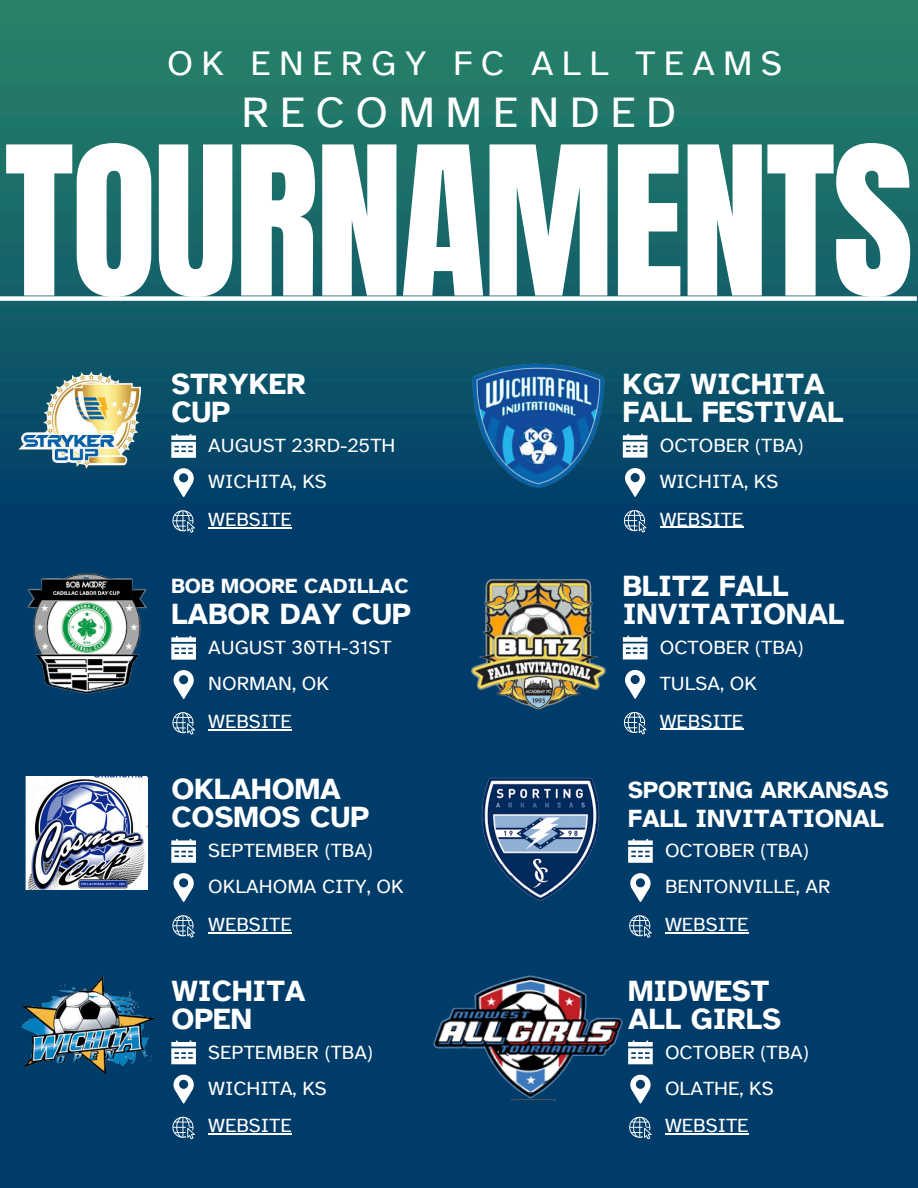
<style>
.page{position:relative;width:918px;height:1188px;background:#fff}
.page>*{position:absolute;margin:0;border:0;box-sizing:border-box;transform-origin:0 0}
.t1{font:175.95px "Anton";letter-spacing:-.015em;color:#fff}
.t2{font:44.85px "Atkinson Hyperlegible";letter-spacing:.23em;color:#fff}
.t3{font:35.85px "Atkinson Hyperlegible";letter-spacing:.23em;color:#fff}
.t4{font:700 30.15px "Atkinson Hyperlegible";color:#fff}
.t5{font:700 25.65px "Atkinson Hyperlegible";color:#fff}
.t6{font:700 24.15px "Atkinson Hyperlegible";color:#fff}
.t7{font:700 21.15px "Atkinson Hyperlegible";color:#fff}
.t8{font:20.1px "Atkinson Hyperlegible";color:#fff}
</style>
<div class="page">
<img style="left:0;top:0;width:918px;height:1188px">
<div style="left:0;top:296px;width:917px;height:5px;background:#fff"></div>
<svg style="left:172px;top:712px;width:23px;height:23px"></svg>
<svg style="left:171px;top:434px;width:25px;height:24px"></svg>
<svg style="left:174px;top:468px;width:20px;height:29px"></svg>
<svg style="left:172px;top:510px;width:23px;height:23px"></svg>
<svg style="left:172px;top:636px;width:24px;height:24px"></svg>
<svg style="left:174px;top:670px;width:20px;height:29px"></svg>
<img style="left:3px;top:542px;width:169px;height:169px">
<img style="left:18px;top:372px;width:123px;height:96px">
<svg style="left:171px;top:1041px;width:25px;height:23px"></svg>
<svg style="left:174px;top:1075px;width:20px;height:29px"></svg>
<svg style="left:172px;top:1117px;width:23px;height:22px"></svg>
<svg style="left:171px;top:839px;width:25px;height:24px"></svg>
<svg style="left:174px;top:873px;width:20px;height:29px"></svg>
<svg style="left:172px;top:915px;width:23px;height:23px"></svg>
<hr style="left:208px;top:1134px;width:84px;height:1px;background:#fff">
<hr style="left:208px;top:932px;width:84px;height:1px;background:#fff">
<img style="left:19px;top:975px;width:140px;height:101px">
<img style="left:19px;top:776px;width:129px;height:114px">
<svg style="left:623px;top:434px;width:24px;height:23px"></svg>
<svg style="left:625px;top:468px;width:20px;height:29px"></svg>
<svg style="left:624px;top:510px;width:22px;height:23px"></svg>
<svg style="left:623px;top:636px;width:24px;height:23px"></svg>
<svg style="left:625px;top:670px;width:20px;height:29px"></svg>
<svg style="left:624px;top:712px;width:22px;height:22px"></svg>
<img style="left:470px;top:574px;width:141px;height:137px">
<svg style="left:631px;top:1041px;width:22px;height:23px"></svg>
<svg style="left:630px;top:1075px;width:21px;height:29px"></svg>
<svg style="left:629px;top:1117px;width:23px;height:22px"></svg>
<svg style="left:628px;top:839px;width:25px;height:24px"></svg>
<svg style="left:630px;top:873px;width:21px;height:29px"></svg>
<svg style="left:629px;top:915px;width:23px;height:23px"></svg>
<img style="left:479px;top:776px;width:123px;height:126px">
<img style="left:424px;top:945px;width:207px;height:155px">
<img style="left:471px;top:363px;width:134px;height:127px">
<hr style="left:208px;top:729px;width:84px;height:1px;background:#fff">
<hr style="left:208px;top:527px;width:84px;height:1px;background:#fff">
<hr style="left:660px;top:527px;width:83px;height:1px;background:#fff">
<hr style="left:660px;top:729px;width:83px;height:1px;background:#fff">
<hr style="left:665px;top:1134px;width:84px;height:1px;background:#fff">
<hr style="left:665px;top:932px;width:84px;height:1px;background:#fff">
<p class="t3" style="left:167px;top:41px;width:617px">OK ENERGY FC ALL TEAMS</p>
<p class="t2" style="left:242px;top:85px;width:436px">RECOMMENDED</p>
<p class="t1" style="left:4px;top:95px;width:911px">TOURNAMENTS</p>
<h4 class="t4" style="left:171px;top:366px;width:136px">STRYKER</h4>
<h4 class="t4" style="left:623px;top:365px;width:204px">KG7 WICHITA</h4>
<p class="t4" style="left:171px;top:393px;width:61px">CUP</p>
<p class="t4" style="left:623px;top:393px;width:223px">FALL FESTIVAL</p>
<p class="t8" style="left:208px;top:433px;width:189px">AUGUST 23RD-25TH</p>
<p class="t8" style="left:208px;top:469px;width:120px">WICHITA, KS</p>
<p class="t8" style="left:660px;top:433px;width:145px">OCTOBER (TBA)</p>
<p class="t8" style="left:660px;top:469px;width:120px">WICHITA, KS</p>
<p class="t8" style="left:208px;top:507px;width:85px">WEBSITE</p>
<p class="t8" style="left:660px;top:507px;width:85px">WEBSITE</p>
<p class="t7" style="left:171px;top:573px;width:239px">BOB MOORE CADILLAC</p>
<p class="t4" style="left:623px;top:567px;width:167px">BLITZ FALL</p>
<h4 class="t4" style="left:171px;top:595px;width:241px">LABOR DAY CUP</h4>
<h4 class="t4" style="left:623px;top:595px;width:223px">INVITATIONAL</h4>
<p class="t8" style="left:208px;top:635px;width:185px">AUGUST 30TH-31ST</p>
<p class="t8" style="left:208px;top:671px;width:122px">NORMAN, OK</p>
<p class="t8" style="left:660px;top:635px;width:145px">OCTOBER (TBA)</p>
<p class="t8" style="left:660px;top:671px;width:99px">TULSA, OK</p>
<h6 class="t8" style="left:208px;top:709px;width:85px">WEBSITE</h6>
<h4 class="t8" style="left:660px;top:709px;width:85px">WEBSITE</h4>
<h4 class="t4" style="left:171px;top:771px;width:171px">OKLAHOMA</h4>
<p class="t6" style="left:628px;top:775px;width:262px">SPORTING ARKANSAS</p>
<p class="t4" style="left:171px;top:798px;width:199px">COSMOS CUP</p>
<p class="t5" style="left:628px;top:803px;width:257px">FALL INVITATIONAL</p>
<h4 class="t8" style="left:208px;top:838px;width:166px">SEPTEMBER (TBA)</h4>
<p class="t8" style="left:208px;top:874px;width:197px">OKLAHOMA CITY, OK</p>
<p class="t8" style="left:665px;top:838px;width:145px">OCTOBER (TBA)</p>
<p class="t8" style="left:665px;top:874px;width:167px">BENTONVILLE, AR</p>
<p class="t8" style="left:208px;top:912px;width:85px">WEBSITE</p>
<h4 class="t8" style="left:665px;top:912px;width:85px">WEBSITE</h4>
<h3 class="t4" style="left:171px;top:972px;width:136px">WICHITA</h3>
<p class="t4" style="left:171px;top:1000px;width:82px">OPEN</p>
<p class="t4" style="left:628px;top:972px;width:143px">MIDWEST</p>
<p class="t4" style="left:628px;top:1000px;width:154px">ALL GIRLS</p>
<h2 class="t8" style="left:208px;top:1040px;width:166px">SEPTEMBER (TBA)</h2>
<h1 class="t8" style="left:208px;top:1076px;width:120px">WICHITA, KS</h1>
<p class="t8" style="left:208px;top:1113px;width:85px">WEBSITE</p>
<p class="t8" style="left:665px;top:1040px;width:145px">OCTOBER (TBA)</p>
<p class="t8" style="left:665px;top:1076px;width:110px">OLATHE, KS</p>
<p class="t8" style="left:665px;top:1113px;width:85px">WEBSITE</p>
</div>
